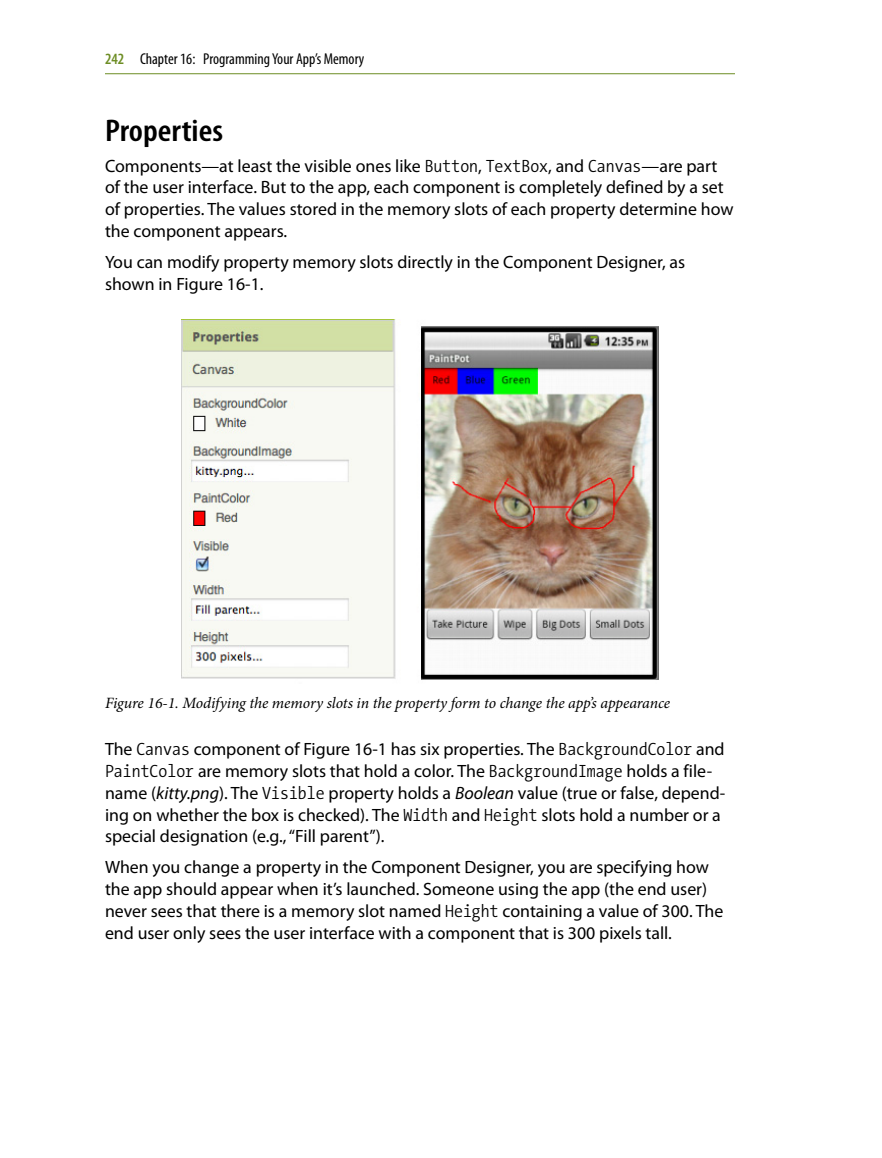
<style>
.page{position:relative;width:882px;height:1158px;background:#fff}
.page>*{position:absolute;margin:0;border:0;box-sizing:border-box;transform-origin:0 0}
.t1{font:600 condensed 31.5px "Myriad Pro";color:#000;scale:1.1 1}
.t2{font:17.85px/21.9px "Myriad Pro";color:#000}
.t3{font:italic 15.75px "Minion Pro";letter-spacing:-.01em;color:#000}
.t4{font:condensed 15.75px "Myriad Pro";color:#000}
.s1{font-weight:600;color:#6d8d24}
.s2{font-family:"The Sans Mono Cd W4";font-weight:300}
.s3{font-style:italic}
</style>
<div class="page">
<hr style="left:105px;top:73px;width:630px;height:1px;background:#6d8d24">
<img style="left:181px;top:319px;width:478px;height:361px">
<p class="t4" style="left:105px;top:50px;width:261px"><span class="s1">242</span> Chapter 16: ProgrammingYour App’s Memory</p>
<h1 class="t1" style="left:105px;top:111px;width:109px">Properties</h1>
<p class="t2" style="left:105px;top:154px;width:630px">Components—at least the visible ones like <span class="s2">Button</span>, <span class="s2">TextBox</span>, and <span class="s2">Canvas</span>—are part of the user interface. But to the app, each component is completely defined by a set of properties. The values stored in the memory slots of each property determine how the component appears.</p>
<p class="t2" style="left:105px;top:251px;width:582px">You can modify property memory slots directly in the Component Designer, as shown in Figure 16-1.</p>
<p class="t3" style="left:105px;top:692px;width:567px">Figure 16-1. Modifying the memory slots in the property form to change the app’s appearance</p>
<p class="t2" style="left:105px;top:738px;width:622px">The <span class="s2">Canvas</span> component of Figure 16-1 has six properties. The <span class="s2">BackgroundColor</span> and <span class="s2">PaintColor</span> are memory slots that hold a color. The <span class="s2">BackgroundImage</span> holds a file&shy;name (<span class="s3">kitty.png</span>). The <span class="s2">Visible</span> property holds a <span class="s3">Boolean</span> value (true or false, depend&shy;ing on whether the box is checked). The <span class="s2">Width</span> and <span class="s2">Height</span> slots hold a number or a special designation (e.g., “Fill parent”).</p>
<p class="t2" style="left:105px;top:856px;width:620px">When you change a property in the Component Designer, you are specifying how the app should appear when it’s launched. Someone using the app (the end user) never sees that there is a memory slot named <span class="s2">Height</span> containing a value of 300. The end user only sees the user interface with a component that is 300 pixels tall.</p>
</div>
